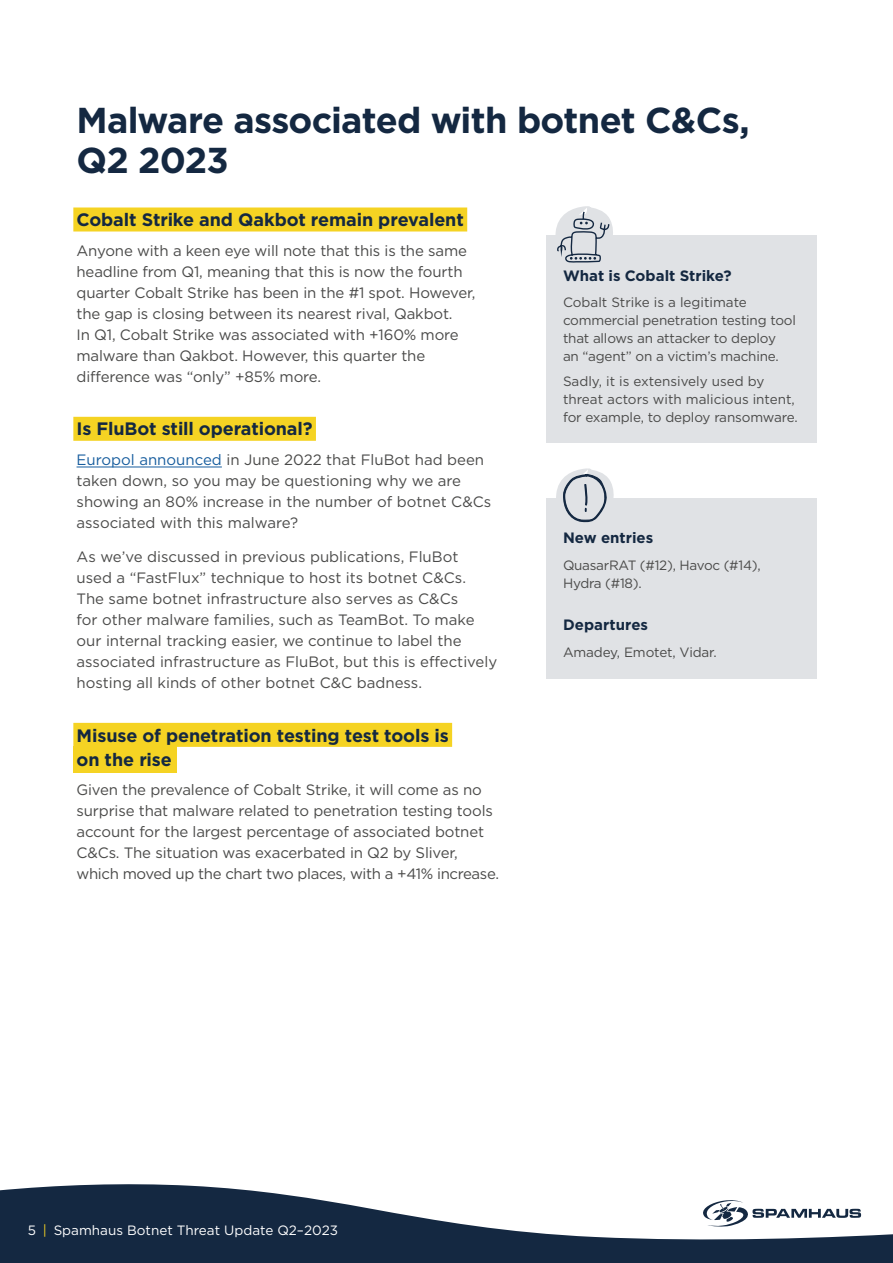
<style>
.page{position:relative;width:893px;height:1263px;background:#fff}
.page>*{position:absolute;margin:0;border:0;box-sizing:border-box;transform-origin:0 0}
.Page_heading{font:700 36px/40.5px "Gotham";letter-spacing:-.02em;color:#142841}
.Subhead{font:700 18px/24px "Gotham";letter-spacing:-.005em;color:#142841}
.Body{font:15px/21px "Gotham";letter-spacing:-.01em;color:#4a4a49}
.Caption_heading{font:700 15px "Gotham";color:#142841}
.t1{font:13.5px/18px "Gotham";letter-spacing:-.015em;color:#4a4a49}
.t2{font:13.5px "Gotham";color:#fff}
.s1{color:#175d9e}
.s2{color:#f5d323}
</style>
<div class="page">
<svg style="left:0;top:1184px;width:893px;height:79px;fill:#142841"></svg>
<svg style="left:702px;top:1199px;width:159px;height:28px"></svg>
<div style="left:73px;top:746px;width:103px;height:27px;background:#f5d323"></div>
<div style="left:73px;top:207px;width:394px;height:24px;background:#f5d323"></div>
<div style="left:73px;top:417px;width:243px;height:24px;background:#f5d323"></div>
<hr style="left:77px;top:467px;width:145px;height:1px;background:#175d9e">
<div style="left:73px;top:723px;width:379px;height:24px;background:#f5d323"></div>
<div style="left:546px;top:498px;width:270px;height:180px;background:#e0e2e5"></div>
<svg style="left:558px;top:468px;width:54px;height:55px"></svg>
<div style="left:546px;top:236px;width:270px;height:207px;background:#e0e2e5"></div>
<svg style="left:550px;top:206px;width:61px;height:57px"></svg>
<p class="Page_heading" style="left:77px;top:99px;width:675px">Malware associated with botnet C&amp;Cs,<br>Q2 2023</p>
<p class="Subhead" style="left:77px;top:207px;width:389px">Cobalt Strike and Qakbot remain prevalent</p>
<p class="Body" style="left:77px;top:240px;width:400px">Anyone with a keen eye will note that this is the same headline from Q1, meaning that this is now the fourth quarter Cobalt Strike has been in the #1 spot. However, the gap is closing between its nearest rival, Qakbot.<br>In Q1, Cobalt Strike was associated with +160% more malware than Qakbot. However, this quarter the difference was “only” +85% more.</p>
<p class="Subhead" style="left:77px;top:417px;width:238px">Is FluBot still operational?</p>
<p class="Body" style="left:77px;top:449px;width:416px"><span class="s1">Europol announced</span> in June 2022 that FluBot had been taken down, so you may be questioning why we are showing an 80% increase in the number of botnet C&amp;Cs associated with this malware?</p>
<p class="Body" style="left:77px;top:546px;width:422px">As we’ve discussed in previous publications, FluBot used a “FastFlux” technique to host its botnet C&amp;Cs.<br>The same botnet infrastructure also serves as C&amp;Cs<br>for other malware families, such as TeamBot. To make our internal tracking easier, we continue to label the associated infrastructure as FluBot, but this is effectively hosting all kinds of other botnet C&amp;C badness.</p>
<p class="Subhead" style="left:77px;top:723px;width:374px">Misuse of penetration testing test tools is on the rise</p>
<p class="Body" style="left:77px;top:779px;width:424px">Given the prevalence of Cobalt Strike, it will come as no surprise that malware related to penetration testing tools account for the largest percentage of associated botnet C&amp;Cs. The situation was exacerbated in Q2 by Sliver, which moved up the chart two places, with a +41% increase.</p>
<p class="Caption_heading" style="left:563px;top:267px;width:170px">What is Cobalt Strike?</p>
<p class="t1" style="left:563px;top:293px;width:234px">Cobalt Strike is a legitimate commercial penetration testing tool that allows an attacker to deploy<br>an “agent” on a victim’s machine.</p>
<p class="t1" style="left:563px;top:372px;width:236px">Sadly, it is extensively used by threat actors with malicious intent, for example, to deploy ransomware.</p>
<p class="Caption_heading" style="left:563px;top:529px;width:92px">New entries</p>
<p class="t1" style="left:563px;top:555px;width:199px">QuasarRAT (#12), Havoc (#14),<br>Hydra (#18).</p>
<p class="Caption_heading" style="left:563px;top:616px;width:87px">Departures</p>
<p class="t1" style="left:563px;top:643px;width:155px">Amadey, Emotet, Vidar.</p>
<p class="t2" style="left:28px;top:1223px;width:312px">5 <span class="s2">|</span> Spamhaus Botnet Threat Update Q2–2023</p>
</div>
